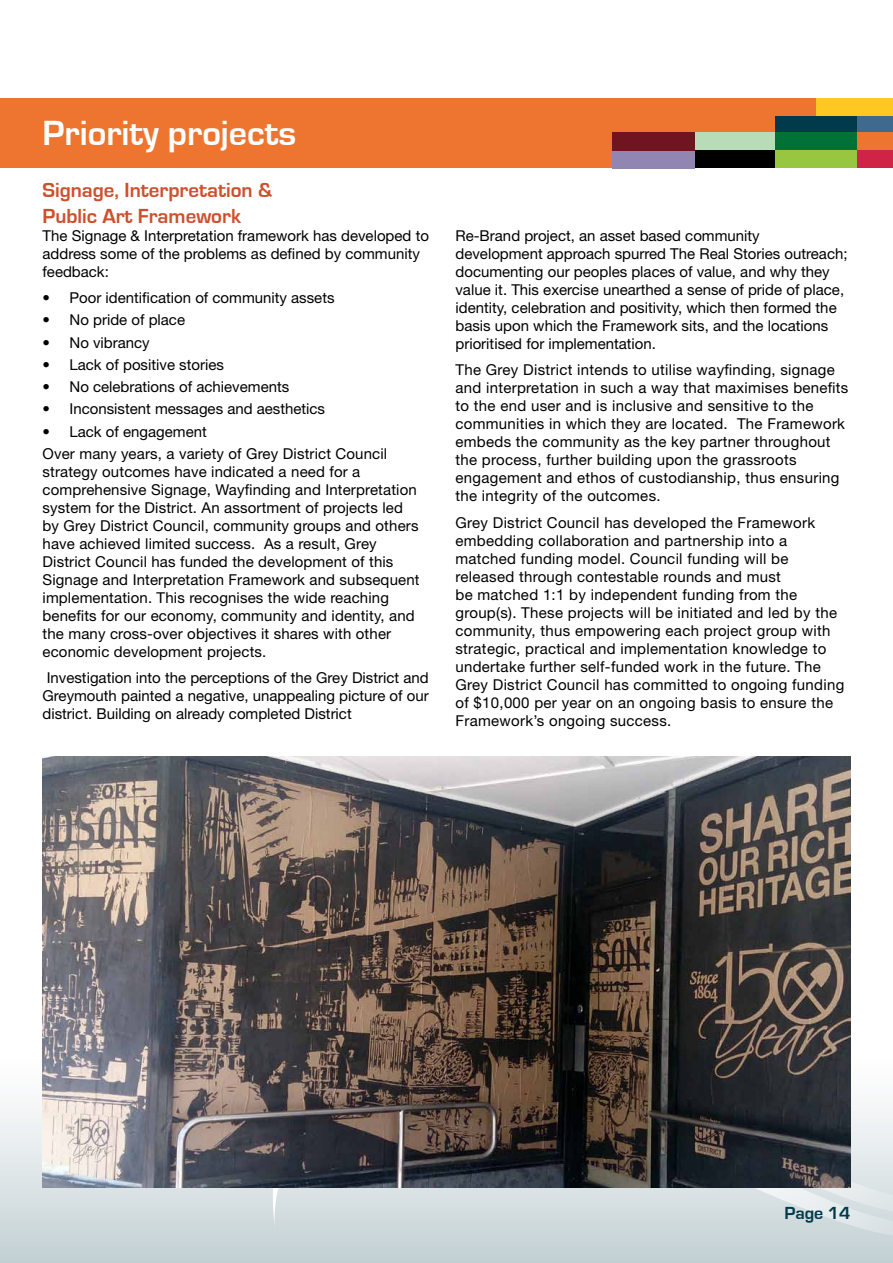
<style>
.page{position:relative;width:893px;height:1263px;background:#fff}
.page>*{position:absolute;margin:0;border:0;box-sizing:border-box;transform-origin:0 0}
.t1{font:700 36px "Eurostile";color:#fff}
.t2{font:700 21px/25.2px "Eurostile";color:#cd502d}
.t3{font:700 18px "Eurostile";color:#003a4b}
.t4{font:15px/18px "Helvetica Neue LT Std";letter-spacing:.01em;color:#000}
</style>
<div class="page">
<div style="left:0;top:1035px;width:893px;height:228px;background:linear-gradient(to bottom,#fff,#c7d3d7)"></div>
<svg style="left:264px;top:1188px;width:97px;height:57px;background:#d2dcdf"></svg>
<svg style="left:361px;top:1028px;width:532px;height:235px;background:#d3dde0"></svg>
<div style="left:0;top:98px;width:893px;height:70px;background:#ee7530"></div>
<div style="left:775px;top:116px;width:83px;height:18px;background:#003a4b"></div>
<div style="left:694px;top:133px;width:82px;height:18px;background:#b8dbb8"></div>
<div style="left:693px;top:151px;width:83px;height:17px;background:#000"></div>
<div style="left:858px;top:116px;width:35px;height:18px;background:#3f6a8f"></div>
<div style="left:775px;top:132px;width:83px;height:19px;background:#007238"></div>
<div style="left:858px;top:132px;width:35px;height:19px;background:#ee7530"></div>
<div style="left:775px;top:151px;width:83px;height:17px;background:#97c640"></div>
<div style="left:858px;top:151px;width:35px;height:17px;background:#cf2446"></div>
<div style="left:612px;top:150px;width:82px;height:18px;background:#9086b1"></div>
<div style="left:612px;top:132px;width:82px;height:19px;background:#701520"></div>
<div style="left:817px;top:98px;width:76px;height:18px;background:#fec823"></div>
<img style="left:43px;top:757px;width:807px;height:431px">
<h1 class="t1" style="left:43px;top:114px;width:255px">Priority projects</h1>
<h2 class="t2" style="left:43px;top:178px;width:232px">Signage, Interpretation &amp;<br>Public Art Framework</h2>
<p class="t4" style="left:43px;top:226px;width:388px">The Signage &amp; Interpretation framework has developed to address some of the problems as defined by community feedback:</p>
<p class="t4" style="left:43px;top:289px;width:294px">• Poor identification of community assets</p>
<p class="t4" style="left:43px;top:311px;width:144px">• No pride of place</p>
<p class="t4" style="left:43px;top:333px;width:109px">• No vibrancy</p>
<p class="t4" style="left:43px;top:355px;width:183px">• Lack of positive stories</p>
<p class="t4" style="left:43px;top:378px;width:248px">• No celebrations of achievements</p>
<p class="t4" style="left:43px;top:400px;width:284px">• Inconsistent messages and aesthetics</p>
<p class="t4" style="left:43px;top:420px;width:346px;line-height:22.2px">• Lack of engagement<br>Over many years, a variety of Grey District Council</p>
<p class="t4" style="left:43px;top:462px;width:379px">strategy outcomes have indicated a need for a comprehensive Signage, Wayfinding and Interpretation system for the District. An assortment of projects led by Grey District Council, community groups and others have achieved limited success. As a result, Grey District Council has funded the development of this Signage and Interpretation Framework and subsequent implementation. This recognises the wide reaching benefits for our economy, community and identity, and the many cross-over objectives it shares with other economic development projects.</p>
<p class="t4" style="left:43px;top:669px;width:388px;text-align:justify">Investigation into the perceptions of the Grey District and Greymouth painted a negative, unappealing picture of our district. Building on already completed District</p>
<p class="t4" style="left:455px;top:226px;width:394px">Re-Brand project, an asset based community development approach spurred The Real Stories outreach; documenting our peoples places of value, and why they value it. This exercise unearthed a sense of pride of place, identity, celebration and positivity, which then formed the basis upon which the Framework sits, and the locations prioritised for implementation.</p>
<p class="t4" style="left:455px;top:361px;width:394px">The Grey District intends to utilise wayfinding, signage and interpretation in such a way that maximises benefits to the end user and is inclusive and sensitive to the communities in which they are located. The Framework embeds the community as the key partner throughout the process, further building upon the grassroots engagement and ethos of custodianship, thus ensuring the integrity of the outcomes.</p>
<p class="t4" style="left:455px;top:513px;width:390px">Grey District Council has developed the Framework embedding collaboration and partnership into a matched funding model. Council funding will be released through contestable rounds and must<br>be matched 1:1 by independent funding from the group(s). These projects will be initiated and led by the community, thus empowering each project group with strategic, practical and implementation knowledge to undertake further self-funded work in the future. The Grey District Council has committed to ongoing funding of $10,000 per year on an ongoing basis to ensure the Framework’s ongoing success.</p>
<p class="t3" style="left:784px;top:1204px;width:68px">Page 14</p>
</div>
